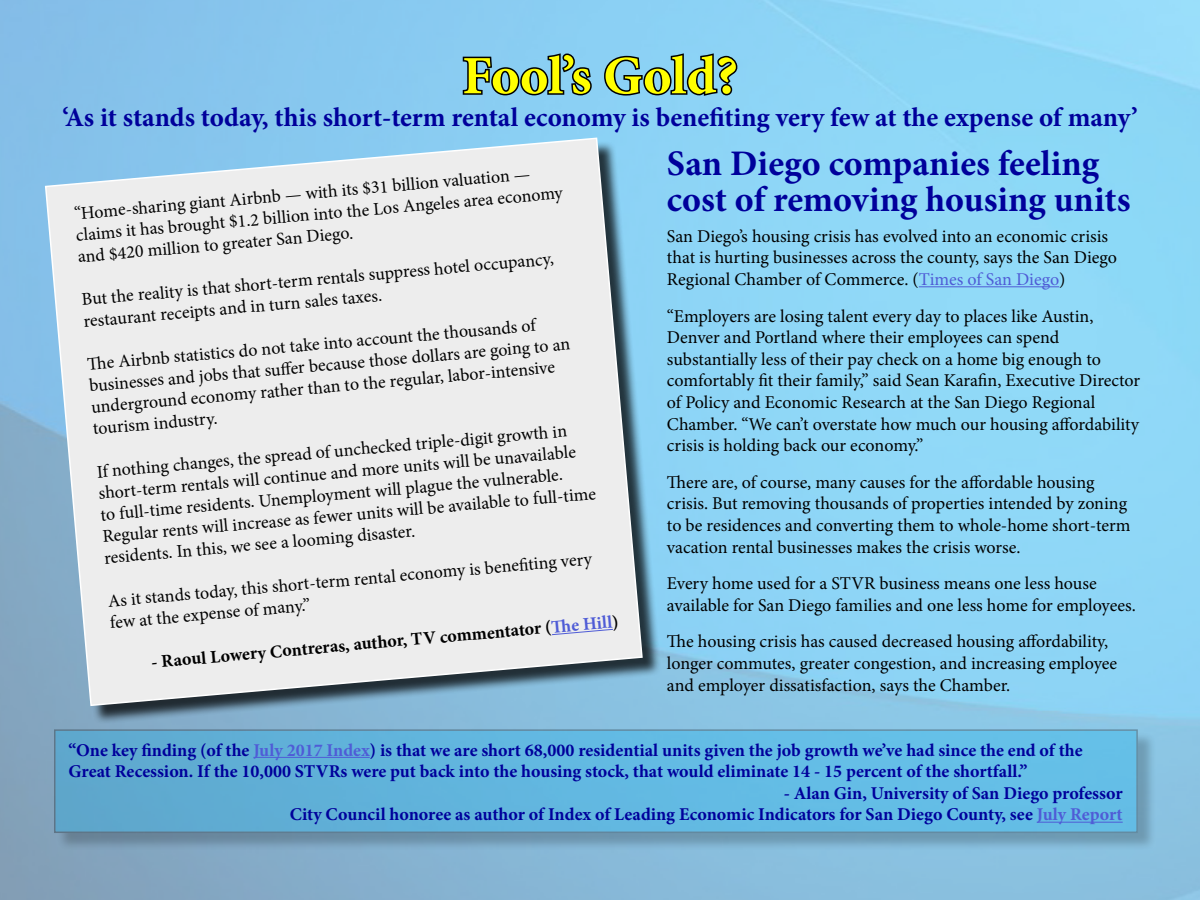
<style>
.page{position:relative;width:1200px;height:900px;background:#fff}
.page>*{position:absolute;margin:0;border:0;box-sizing:border-box;transform-origin:0 0}
.t1{font:700 54px "Minion Pro";color:#ff0}
.t2{font:700 36px/36px "Minion Pro";color:#00009b}
.t3{font:700 27px "Minion Pro";color:#00009b}
.t4{font:18px/21.6px "Minion Pro";letter-spacing:-.005em;color:#000}
.t5{font:700 18px/21.6px "Minion Pro";color:#00009b}
.t6{font:700 18px "Minion Pro";color:#000}
.s1{color:#4f5cd6}
</style>
<div class="page">
<svg style="left:461px;top:51px;width:132px;height:46px;background:#5a869e"></svg>
<svg style="left:603px;top:51px;width:137px;height:47px;background:#5c8aa2"></svg>
<hr style="left:919px;top:286px;width:140px;height:1px;background:#4f5cd6">
<div style="left:48px;top:140px;width:613px;height:584px;background:#000;opacity:.75"></div>
<svg style="left:44px;top:137px;width:600px;height:570px;background:#97bfd7"></svg>
<div style="left:74px;top:162px;width:548px;height:538px;background:#ededed"></div>
<svg style="left:551px;top:628px;width:63px;height:8px"></svg>
<div style="left:56px;top:732px;width:1101px;height:120px;background:#000;opacity:.75"></div>
<div style="left:55px;top:730px;width:1082px;height:102px;background:linear-gradient(to right,#5eaad0,#65c3ec)"></div>
<hr style="left:253px;top:757px;width:117px;height:1px;background:#4f5cd6">
<hr style="left:1037px;top:822px;width:86px;height:1px;background:#4f5cd6">
<h1 class="t1" style="left:462px;top:38px;width:277px">Fool’s Gold?</h1>
<h3 class="t3" style="left:62px;top:98px;width:1077px">‘As it stands today, this short-term rental economy is benefiting very few at the expense of many’</h3>
<h2 class="t2" style="left:667px;top:145px;width:465px">San Diego companies feeling cost of removing housing units</h2>
<p class="t4" style="left:667px;top:225px;width:452px">San Diego’s housing crisis has evolved into an economic crisis that is hurting businesses across the county, says the San Diego<br>Regional Chamber of Commerce. (<span class="s1">Times of San Diego</span>)</p>
<p class="t4" style="left:667px;top:305px;width:475px">“Employers are losing talent every day to places like Austin, Denver and Portland where their employees can spend substantially less of their pay check on a home big enough to comfortably fit their family,” said Sean Karafin, Executive Director of Policy and Economic Research at the San Diego Regional Chamber. “We can’t overstate how much our housing affordability crisis is holding back our economy.”</p>
<p class="t4" style="left:667px;top:471px;width:465px">There are, of course, many causes for the affordable housing crisis. But removing thousands of properties intended by zoning to be residences and converting them to whole-home short-term vacation rental businesses makes the crisis worse.</p>
<p class="t4" style="left:667px;top:573px;width:470px">Every home used for a STVR business means one less house available for San Diego families and one less home for employees.</p>
<p class="t4" style="left:667px;top:631px;width:452px">The housing crisis has caused decreased housing affordability, longer commutes, greater congestion, and increasing employee and employer dissatisfaction, says the Chamber.</p>
<p class="t4" style="left:73px;top:203px;width:490px;rotate:-5deg">“Home-sharing giant Airbnb — with its $31 billion valuation — claims it has brought $1.2 billion into the Los Angeles area economy and $420 million to greater San Diego.</p>
<p class="t4" style="left:81px;top:289px;width:475px;rotate:-5deg">But the reality is that short-term rentals suppress hotel occupancy, restaurant receipts and in turn sales taxes.</p>
<p class="t4" style="left:87px;top:354px;width:484px;rotate:-5deg">Th e Airbnb statistics do not take into account the thousands of businesses and jobs that suff er because those dollars are going to an underground economy rather than to the regular, labor-intensive tourism industry.</p>
<p class="t4" style="left:96px;top:461px;width:497px;rotate:-5deg">If nothing changes, the spread of unchecked triple-digit growth in short-term rentals will continue and more units will be unavailable to full-time residents. Unemployment will plague the vulnerable.<br>Regular rents will increase as fewer units will be available to full-time residents. In this, we see a looming disaster.</p>
<p class="t4" style="left:107px;top:590px;width:487px;rotate:-5deg">As it stands today, this short-term rental economy is benefi ting very few at the expense of many.”</p>
<p class="t6" style="left:150px;top:650px;width:470px;rotate:-5deg">- Raoul Lowery Contreras, author, TV commentator (<span class="s1">Th e Hill</span>)</p>
<p class="t5" style="left:69px;top:739px;width:1016px">“One key finding (of the <span class="s1">July 2017 Index</span>) is that we are short 68,000 residential units given the job growth we’ve had since the end of the<br>Great Recession. If the 10,000 STVRs were put back into the housing stock, that would eliminate 14 - 15 percent of the shortfall.”</p>
<p class="t5" style="left:290px;top:782px;width:834px;text-align:right">- Alan Gin, University of San Diego professor<br>City Council honoree as author of Index of Leading Economic Indicators for San Diego County, see <span class="s1">July Report</span></p>
</div>
